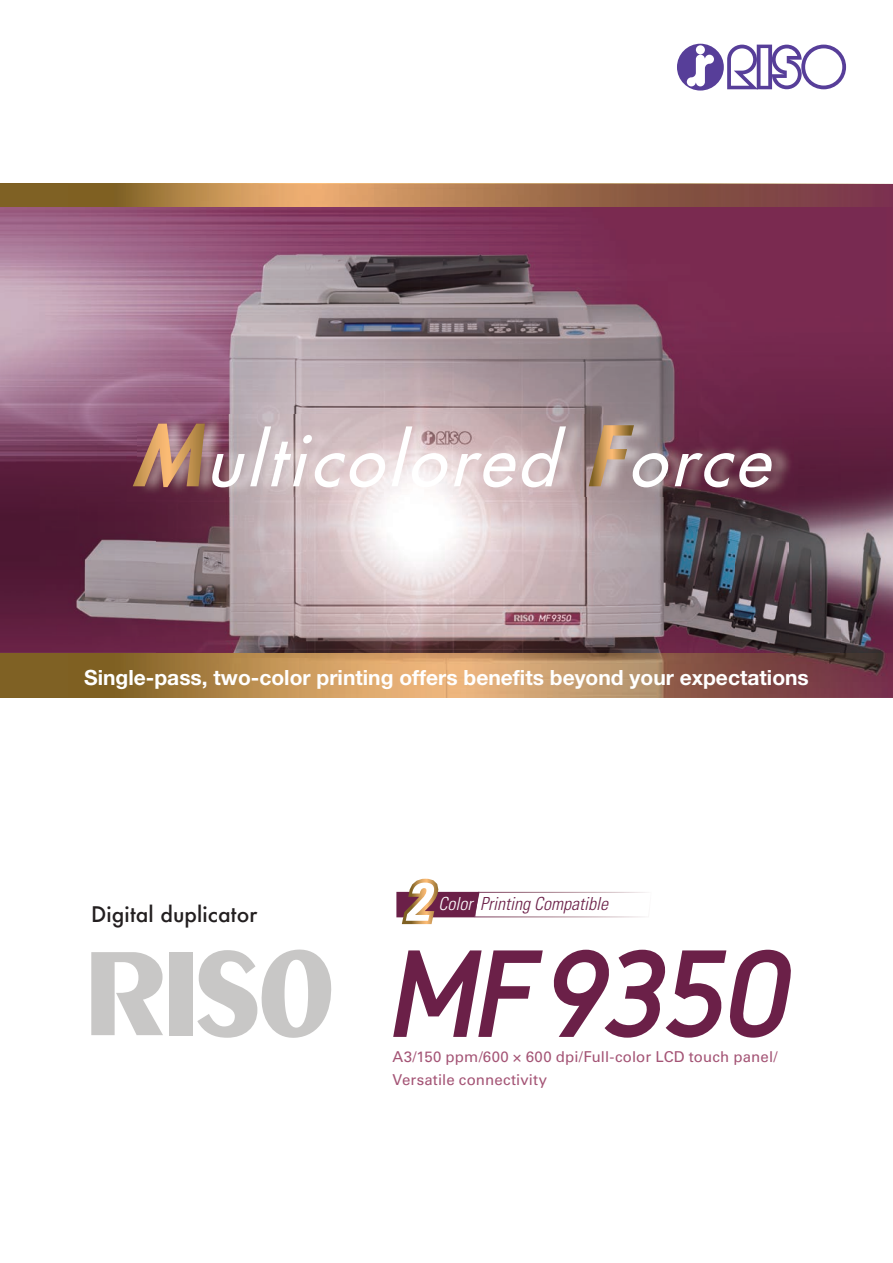
<style>
.page{position:relative;width:893px;height:1263px;background:#fff}
.page>*{position:absolute;margin:0;border:0;box-sizing:border-box;transform-origin:0 0}
.t1{font:italic 500 69px "Futura Std";letter-spacing:.07em;color:#fff}
.t2{font:italic 700 condensed 54px "Univers";color:#fff}
.t3{font:700 21px "Helvetica Neue LT Std";color:#fff}
.t4{font:500 21px "Futura";letter-spacing:.005em;color:#231f20}
.t5{font:italic 300 condensed 18px "Univers";color:#6b2048}
.t6{font:15px/22.5px "Univers LT Std";letter-spacing:.01em;color:#a45475}
.s1{font-weight:800;font-size:81px}
.s2{color:#fff}
</style>
<div class="page">
<img style="left:0;top:206px;width:420px;height:235px">
<img style="left:420px;top:206px;width:420px;height:235px">
<img style="left:840px;top:206px;width:53px;height:447px">
<img style="left:0;top:441px;width:157px;height:212px">
<img style="left:788px;top:441px;width:53px;height:212px">
<img style="left:157px;top:497px;width:631px;height:156px">
<img style="left:0;top:653px;width:893px;height:45px">
<img style="left:137px;top:414px;width:656px;height:83px">
<svg style="left:677px;top:44px;width:169px;height:47px"></svg>
<img style="left:0;top:184px;width:893px;height:22px">
<svg style="left:396px;top:878px;width:251px;height:47px"></svg>
<svg style="left:91px;top:952px;width:72px;height:83px"></svg>
<div style="left:169px;top:952px;width:23px;height:83px;background:#c8c7c6"></div>
<svg style="left:197px;top:949px;width:135px;height:89px"></svg>
<svg style="left:393px;top:950px;width:150px;height:87px"></svg>
<svg style="left:553px;top:950px;width:238px;height:88px"></svg>
<h1 class="t1" style="left:132px;top:418px;width:638px"><span class="s1">M</span>ulticolored <span class="s1">F</span>orce</h1>
<h3 class="t3" style="left:84px;top:665px;width:726px">Single-pass, two-color printing offers benefits beyond your expectations</h3>
<h3 class="t4" style="left:91px;top:900px;width:168px">Digital duplicator</h3>
<h2 class="t2" style="left:406px;top:868px;width:25px">2</h2>
<p class="t5" style="left:438px;top:892px;width:171px"><span class="s2">Color</span> Printing Compatible</p>
<p class="t6" style="left:393px;top:1046px;width:387px">A3/150 ppm/600 × 600 dpi/Full-color LCD touch panel/<br>Versatile connectivity</p>
</div>
